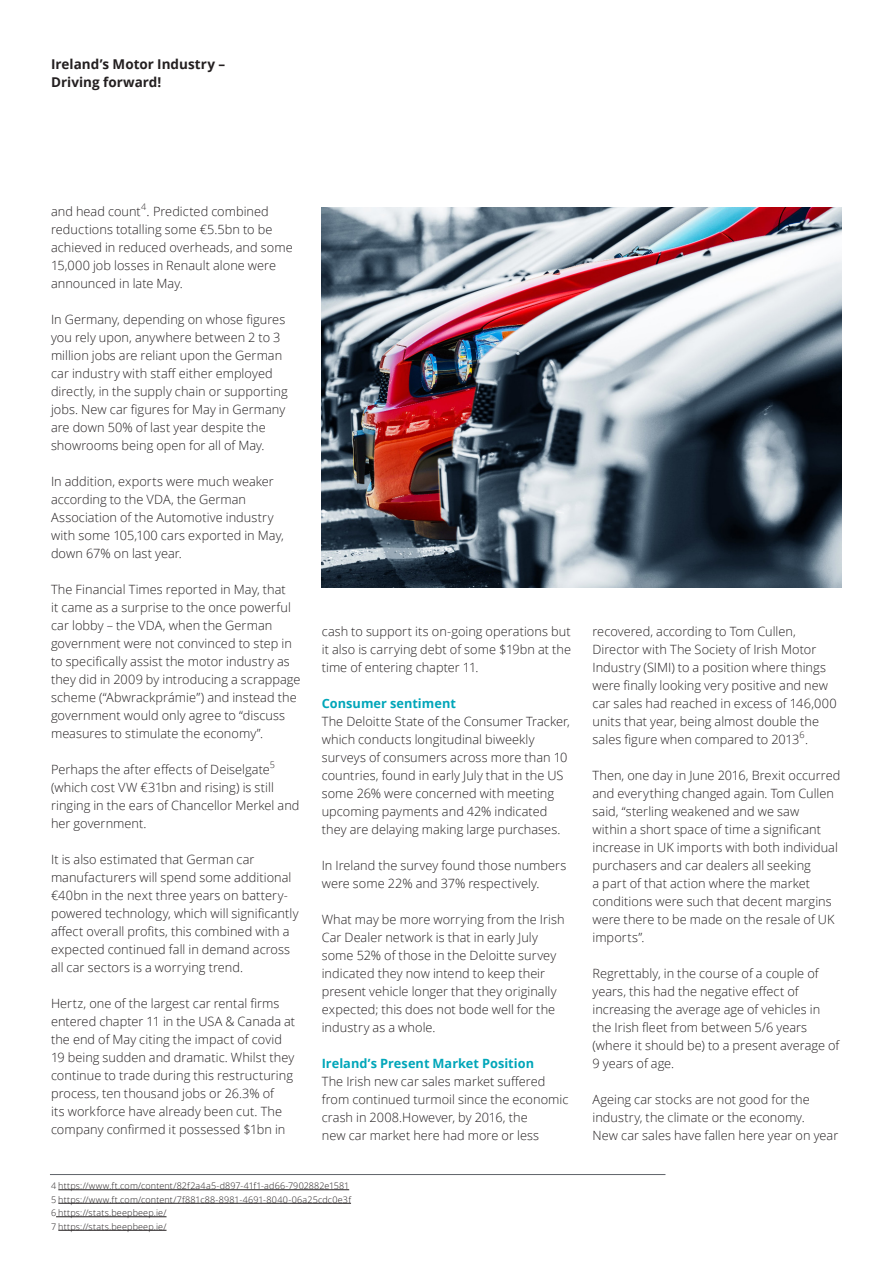
<style>
.page{position:relative;width:893px;height:1263px;background:#fff}
.page>*{position:absolute;margin:0;border:0;box-sizing:border-box;transform-origin:0 0}
.Body_copy__8_5_12pt{font:700 13.5px/18px "Open Sans";color:#231f20}
.Body_copy__8_5_12pt-2{font:300 12.75px/18px "Open Sans";letter-spacing:.005em;color:#231f20}
.Subhead_A__8_5_12pt{font:700 12.75px "Open Sans";color:#00a6b9}
.Body_copy__8_5_12pt-3{font:300 9px "Open Sans";letter-spacing:.02em;color:#231f20}
.s1{font-size:13.5px}
</style>
<div class="page">
<img style="left:322px;top:208px;width:520px;height:379px">
<hr style="left:58px;top:1189px;width:291px;height:1px;background:#231f20">
<hr style="left:58px;top:1203px;width:293px;height:1px;background:#231f20">
<hr style="left:56px;top:1216px;width:111px;height:1px;background:#231f20">
<hr style="left:58px;top:1230px;width:109px;height:1px;background:#231f20">
<hr style="left:50px;top:1174px;width:615px;height:1px;background:#5f6369">
<p class="Body_copy__8_5_12pt" style="left:51px;top:55px;width:176px">Ireland’s Motor Industry –<br>Driving forward!</p>
<p class="Body_copy__8_5_12pt-2" style="left:51px;top:202px;width:243px">and head count<sup>4</sup><span class="s1">.</span> Predicted combined reductions totalling some €5.5bn to be achieved in reduced overheads, and some 15,000 job losses in Renault alone were announced in late May.</p>
<p class="Body_copy__8_5_12pt-2" style="left:51px;top:310px;width:238px">In Germany, depending on whose figures you rely upon, anywhere between 2 to 3 million jobs are reliant upon the German car industry with staff either employed directly, in the supply chain or supporting jobs. New car figures for May in Germany are down 50% of last year despite the showrooms being open for all of May.</p>
<p class="Body_copy__8_5_12pt-2" style="left:51px;top:472px;width:234px">In addition, exports were much weaker according to the VDA, the German Association of the Automotive industry with some 105,100 cars exported in May, down 67% on last year.</p>
<p class="Body_copy__8_5_12pt-2" style="left:51px;top:580px;width:251px">The Financial Times reported in May, that<br>it came as a surprise to the once powerful car lobby – the VDA, when the German government were not convinced to step in to specifically assist the motor industry as they did in 2009 by introducing a scrappage scheme (“Abwrackprámie”) and instead the government would only agree to “discuss measures to stimulate the economy”.</p>
<p class="Body_copy__8_5_12pt-2" style="left:51px;top:760px;width:220px">Perhaps the after effects of Deiselgate</p>
<p class="Body_copy__8_5_12pt-3" style="left:270px;top:759px;width:7px">5</p>
<p class="Body_copy__8_5_12pt-2" style="left:51px;top:778px;width:250px">(which cost VW €31bn and rising) is still ringing in the ears of Chancellor Merkel and her government.</p>
<p class="Body_copy__8_5_12pt-2" style="left:51px;top:850px;width:249px">It is also estimated that German car manufacturers will spend some additional €40bn in the next three years on battery&shy;powered technology, which will significantly affect overall profits, this combined with a expected continued fall in demand across all car sectors is a worrying trend.</p>
<p class="Body_copy__8_5_12pt-2" style="left:51px;top:994px;width:246px">Hertz, one of the largest car rental firms entered chapter 11 in the USA &amp; Canada at the end of May citing the impact of covid 19 being sudden and dramatic. Whilst they continue to trade during this restructuring process, ten thousand jobs or 26.3% of<br>its workforce have already been cut. The company confirmed it possessed $1bn in</p>
<p class="Body_copy__8_5_12pt-2" style="left:322px;top:622px;width:251px;text-align:justify">cash to support its on-going operations but it also is carrying debt of some $19bn at the time of entering chapter 11.</p>
<p class="Subhead_A__8_5_12pt" style="left:322px;top:694px;width:136px">Consumer sentiment</p>
<p class="Body_copy__8_5_12pt-2" style="left:322px;top:712px;width:250px">The Deloitte State of the Consumer Tracker, which conducts longitudinal biweekly surveys of consumers across more than 10 countries, found in early July that in the US some 26% were concerned with meeting upcoming payments and 42% indicated they are delaying making large purchases.</p>
<p class="Body_copy__8_5_12pt-2" style="left:322px;top:856px;width:246px">In Ireland the survey found those numbers were some 22% and 37% respectively.</p>
<p class="Body_copy__8_5_12pt-2" style="left:322px;top:910px;width:244px">What may be more worrying from the Irish Car Dealer network is that in early July some 52% of those in the Deloitte survey indicated they now intend to keep their present vehicle longer that they originally expected; this does not bode well for the industry as a whole.</p>
<p class="Subhead_A__8_5_12pt" style="left:322px;top:1054px;width:214px">Ireland’s Present Market Position</p>
<p class="Body_copy__8_5_12pt-2" style="left:322px;top:1072px;width:248px">The Irish new car sales market suffered from continued turmoil since the economic crash in 2008.However, by 2016, the<br>new car market here had more or less</p>
<p class="Body_copy__8_5_12pt-3" style="left:51px;top:1180px;width:300px">4 https://www.ft.com/content/82f2a4a5-d897-41f1-ad66-7902882e1581</p>
<p class="Body_copy__8_5_12pt-3" style="left:51px;top:1193px;width:301px">5 https://www.ft.com/content/7f881c88-8981-4691-8040-06a25cdc0e3f</p>
<p class="Body_copy__8_5_12pt-3" style="left:51px;top:1207px;width:117px">6 https://stats.beepbeep.ie/</p>
<p class="Body_copy__8_5_12pt-3" style="left:51px;top:1220px;width:117px">7 https://stats.beepbeep.ie/</p>
<p class="Body_copy__8_5_12pt-2" style="left:592px;top:622px;width:246px">recovered, according to Tom Cullen, Director with The Society of Irish Motor Industry (SIMI) to a position where things were finally looking very positive and new car sales had reached in excess of 146,000 units that year, being almost double the sales figure when compared to 2013 .</p>
<p class="Body_copy__8_5_12pt-3" style="left:799px;top:728px;width:7px">6</p>
<p class="Body_copy__8_5_12pt-2" style="left:592px;top:766px;width:249px">Then, one day in June 2016, Brexit occurred and everything changed again. Tom Cullen said, “sterling weakened and we saw</p>
<p class="Body_copy__8_5_12pt-2" style="left:592px;top:820px;width:230px">within a short space of time a significant</p>
<p class="Body_copy__8_5_12pt-2" style="left:592px;top:838px;width:247px">increase in UK imports with both individual purchasers and car dealers all seeking</p>
<p class="Body_copy__8_5_12pt-2" style="left:592px;top:874px;width:244px">a part of that action where the market conditions were such that decent margins were there to be made on the resale of UK imports”.</p>
<p class="Body_copy__8_5_12pt-2" style="left:592px;top:964px;width:228px">Regrettably, in the course of a couple of years, this had the negative effect of</p>
<p class="Body_copy__8_5_12pt-2" style="left:592px;top:1000px;width:248px">increasing the average age of vehicles in the Irish fleet from between 5/6 years (where it should be) to a present average of 9 years of age.</p>
<p class="Body_copy__8_5_12pt-2" style="left:592px;top:1090px;width:219px">Ageing car stocks are not good for the industry, the climate or the economy.</p>
<p class="Body_copy__8_5_12pt-2" style="left:592px;top:1126px;width:247px">New car sales have fallen here year on year</p>
</div>
